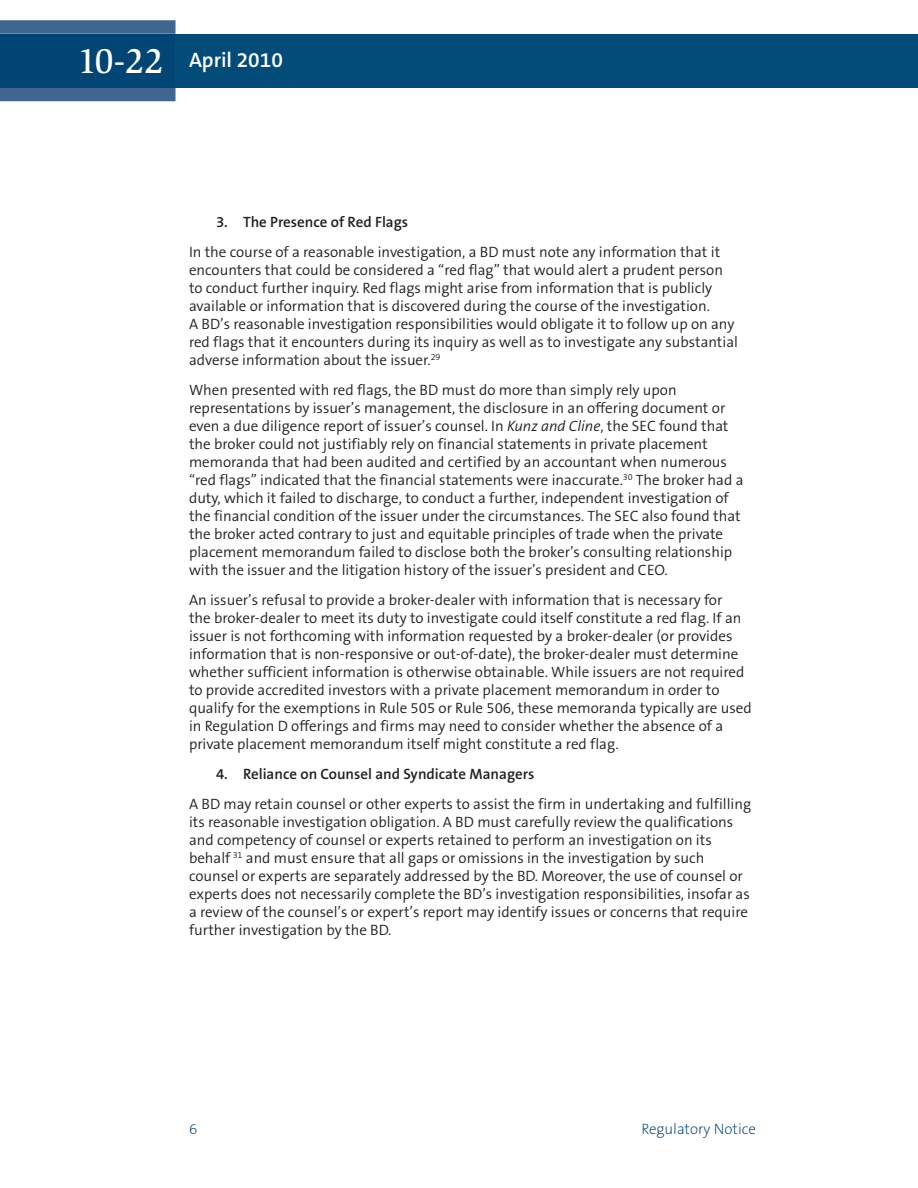
<style>
.page{position:relative;width:918px;height:1188px;background:#fff}
.page>*{position:absolute;margin:0;border:0;box-sizing:border-box;transform-origin:0 0}
.t1{font:600 21px "The Sans B6";color:#fff}
.t2{font:300 15px/18px "The Sans B4";color:#221f1f}
.t3{font:600 15px "The Sans B6";color:#221f1f}
.t4{font:200 15px "The Sans B2";color:#004170}
.s1{font-family:"Slimbach LT";font-weight:500;font-size:36px}
.s2{font-style:italic}
</style>
<div class="page">
<div style="left:176px;top:34px;width:742px;height:54px;background:#034c7a"></div>
<svg style="left:0;top:20px;width:176px;height:81px;background:#426992"></svg>
<div style="left:0;top:34px;width:176px;height:54px;background:#004573"></div>
<h1 class="t1" style="left:78px;top:51px;width:207px"><span class="s1">10-22</span> April 2010</h1>
<p class="t3" style="left:216px;top:216px;width:194px">3. The Presence of Red Flags</p>
<p class="t2" style="left:189px;top:244px;width:551px">In the course of a reasonable investigation, a BD must note any information that it encounters that could be considered a “red flag” that would alert a prudent person to conduct further inquiry. Red flags might arise from information that is publicly available or information that is discovered during the course of the investigation.<br>A BD’s reasonable investigation responsibilities would obligate it to follow up on any red flags that it encounters during its inquiry as well as to investigate any substantial adverse information about the issuer.<sup>29</sup></p>
<p class="t2" style="left:189px;top:382px;width:556px">When presented with red flags, the BD must do more than simply rely upon representations by issuer’s management, the disclosure in an offering document or even a due diligence report of issuer’s counsel. In <span class="s2">Kunz and Cline</span>, the SEC found that the broker could not justifiably rely on financial statements in private placement memoranda that had been audited and certified by an accountant when numerous “red flags” indicated that the financial statements were inaccurate.<sup>30</sup> The broker had a duty, which it failed to discharge, to conduct a further, independent investigation of the financial condition of the issuer under the circumstances. The SEC also found that the broker acted contrary to just and equitable principles of trade when the private placement memorandum failed to disclose both the broker’s consulting relationship with the issuer and the litigation history of the issuer’s president and CEO.</p>
<p class="t2" style="left:189px;top:592px;width:564px">An issuer’s refusal to provide a broker-dealer with information that is necessary for<br>the broker-dealer to meet its duty to investigate could itself constitute a red flag. If an issuer is not forthcoming with information requested by a broker-dealer (or provides information that is non-responsive or out-of-date), the broker-dealer must determine whether sufficient information is otherwise obtainable. While issuers are not required to provide accredited investors with a private placement memorandum in order to qualify for the exemptions in Rule 505 or Rule 506, these memoranda typically are used in Regulation D offerings and firms may need to consider whether the absence of a private placement memorandum itself might constitute a red flag.</p>
<p class="t3" style="left:216px;top:768px;width:320px">4. Reliance on Counsel and Syndicate Managers</p>
<p class="t2" style="left:189px;top:796px;width:564px">A BD may retain counsel or other experts to assist the firm in undertaking and fulfilling its reasonable investigation obligation. A BD must carefully review the qualifications and competency of counsel or experts retained to perform an investigation on its behalf <sup>31</sup> and must ensure that all gaps or omissions in the investigation by such counsel or experts are separately addressed by the BD. Moreover, the use of counsel or experts does not necessarily complete the BD’s investigation responsibilities, insofar as a review of the counsel’s or expert’s report may identify issues or concerns that require further investigation by the BD.</p>
<p class="t4" style="left:189px;top:1123px;width:10px">6</p>
<p class="t4" style="left:641px;top:1123px;width:116px">Regulatory Notice</p>
</div>
